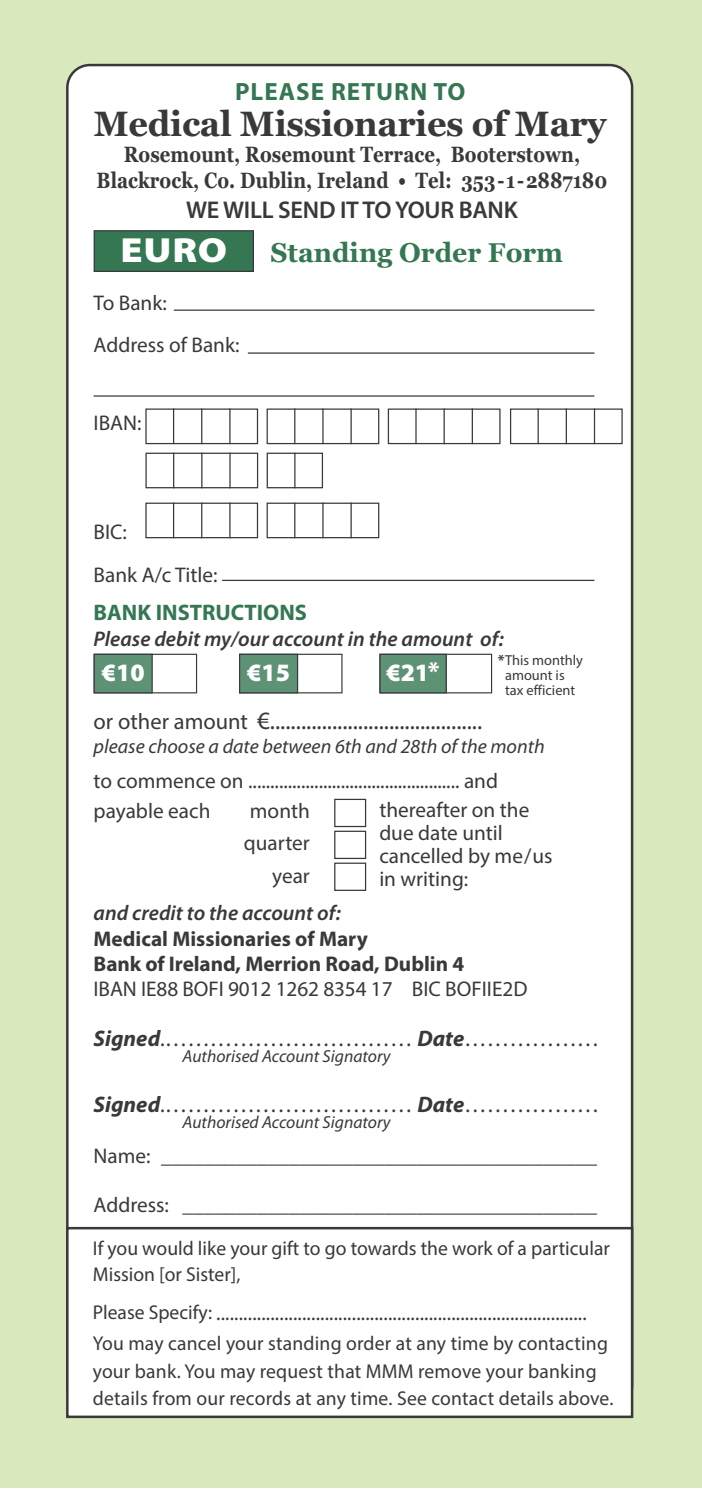
<style>
.page{position:relative;width:702px;height:1489px;background:#fff}
.page>*{position:absolute;margin:0;border:0;box-sizing:border-box;transform-origin:0 0}
.t1{font:700 35px "Georgia";letter-spacing:-.01em;color:#39383a}
.t2{font:900 35px "Myriad Pro";color:#fff;scale:1.15 1}
.t3{font:700 27px "Georgia";color:#357752}
.t4{font:25px "Myriad Pro";color:#39383a}
.t5{font:700 25px "Myriad Pro";letter-spacing:.04em;color:#357752}
.t6{font:900 25px "Myriad Pro";color:#fff}
.t7{font:600 24.25px "Myriad Pro";letter-spacing:-.01em;color:#39383a}
.t8{font:22.5px "Myriad Pro";color:#39383a}
.t9{font:700 22.5px "Myriad Pro";color:#357752}
.t10{font:700 22px/26.2px "Georgia";letter-spacing:.005em;color:#39383a;text-align:center;scale:.84 1}
.t11{font:21.25px/23px "Myriad Pro";color:#39383a}
.t12{font:italic 600 21.25px "Myriad Pro";color:#39383a}
.t13{font:700 21.25px/25px "Myriad Pro";color:#39383a}
.t14{font:20px/27.5px "Myriad Pro";letter-spacing:.01em;color:#39383a}
.t15{font:italic 20px "Myriad Pro";color:#39383a}
.t16{font:italic 17.5px "Myriad Pro";color:#39383a}
.t17{font:14.5px/15px "Myriad Pro";color:#39383a}
.s1{font-weight:700;font-size:15px}
.s2{font-size:22.5px}
.s3{font-weight:700;font-style:italic}
.s4{font-size:20px}
</style>
<div class="page">
<div style="left:0;top:0;width:702px;height:1487px;background:#d9e8bd"></div>
<div style="left:66px;top:64px;width:567px;height:1162px;background:#fff"></div>
<div style="left:67px;top:1228px;width:565px;height:188px;background:#fff"></div>
<div style="left:66px;top:1226px;width:567px;height:191px;border:2px solid #39383a"></div>
<div style="left:94px;top:231px;width:159px;height:40px;background:#357752"></div>
<div style="left:94px;top:230px;width:160px;height:42px;border:1px solid #39383a"></div>
<div style="left:94px;top:653px;width:103px;height:40px;border:1px solid #39383a"></div>
<div style="left:94px;top:654px;width:58px;height:38px;background:#5d9275"></div>
<div style="left:94px;top:653px;width:59px;height:40px;border:1px solid #39383a"></div>
<div style="left:239px;top:653px;width:103px;height:40px;border:1px solid #39383a"></div>
<div style="left:239px;top:654px;width:58px;height:38px;background:#5d9275"></div>
<div style="left:239px;top:653px;width:59px;height:40px;border:1px solid #39383a"></div>
<div style="left:379px;top:653px;width:113px;height:40px;border:1px solid #39383a"></div>
<div style="left:380px;top:654px;width:66px;height:38px;background:#5d9275"></div>
<div style="left:379px;top:653px;width:68px;height:40px;border:1px solid #39383a"></div>
<div style="left:334px;top:798px;width:32px;height:29px;border:1px solid #39383a"></div>
<div style="left:334px;top:830px;width:32px;height:29px;border:1px solid #39383a"></div>
<div style="left:334px;top:862px;width:32px;height:28px;border:1px solid #39383a"></div>
<div style="left:145px;top:408px;width:113px;height:36px;border:1px solid #39383a"></div>
<hr style="left:173px;top:408px;width:1px;height:36px;background:#39383a">
<hr style="left:201px;top:408px;width:1px;height:36px;background:#39383a">
<hr style="left:229px;top:408px;width:1px;height:36px;background:#39383a">
<div style="left:266px;top:408px;width:113px;height:36px;border:1px solid #39383a"></div>
<hr style="left:294px;top:408px;width:1px;height:36px;background:#39383a">
<hr style="left:322px;top:408px;width:1px;height:36px;background:#39383a">
<hr style="left:350px;top:408px;width:2px;height:36px;background:#39383a">
<div style="left:388px;top:408px;width:112px;height:36px;border:1px solid #39383a"></div>
<hr style="left:415px;top:408px;width:1px;height:36px;background:#39383a">
<hr style="left:443px;top:408px;width:2px;height:36px;background:#39383a">
<hr style="left:471px;top:408px;width:2px;height:36px;background:#39383a">
<div style="left:510px;top:408px;width:112px;height:36px;border:1px solid #39383a"></div>
<hr style="left:537px;top:408px;width:1px;height:36px;background:#39383a">
<hr style="left:565px;top:408px;width:2px;height:36px;background:#39383a">
<hr style="left:594px;top:408px;width:1px;height:36px;background:#39383a">
<div style="left:145px;top:452px;width:113px;height:36px;border:1px solid #39383a"></div>
<hr style="left:173px;top:452px;width:1px;height:36px;background:#39383a">
<hr style="left:201px;top:452px;width:1px;height:36px;background:#39383a">
<hr style="left:229px;top:452px;width:1px;height:36px;background:#39383a">
<div style="left:267px;top:452px;width:56px;height:36px;border:1px solid #39383a"></div>
<hr style="left:294px;top:452px;width:1px;height:36px;background:#39383a">
<div style="left:145px;top:502px;width:113px;height:36px;border:1px solid #39383a"></div>
<hr style="left:173px;top:502px;width:1px;height:36px;background:#39383a">
<hr style="left:201px;top:502px;width:1px;height:36px;background:#39383a">
<hr style="left:229px;top:502px;width:1px;height:36px;background:#39383a">
<div style="left:266px;top:502px;width:113px;height:36px;border:1px solid #39383a"></div>
<hr style="left:294px;top:502px;width:1px;height:36px;background:#39383a">
<hr style="left:322px;top:502px;width:1px;height:36px;background:#39383a">
<hr style="left:350px;top:502px;width:2px;height:36px;background:#39383a">
<hr style="left:174px;top:309px;width:420px;height:2px;background:#39383a">
<hr style="left:248px;top:352px;width:346px;height:2px;background:#39383a">
<hr style="left:94px;top:395px;width:500px;height:1px;background:#39383a">
<hr style="left:222px;top:579px;width:372px;height:2px;background:#39383a">
<p class="t5" style="left:235px;top:82px;width:232px">PLEASE RETURN TO</p>
<h1 class="t1" style="left:94px;top:103px;width:514px">Medical Missionaries of Mary</h1>
<p class="t10" style="left:97px;top:141px;width:609px">Rosemount, Rosemount Terrace, Booterstown,<br>Blackrock, Co. Dublin, Ireland • Tel: 353-1-2887180</p>
<p class="t7" style="left:186px;top:201px;width:333px">WE WILL SEND IT TO YOUR BANK</p>
<h1 class="t2" style="left:120px;top:237px;width:94px">EURO</h1>
<p class="t11" style="left:94px;top:283px;width:147px;line-height:42.5px">To Bank:<br>Address of Bank:</p>
<p class="t11" style="left:94px;top:413px;width:49px">IBAN:</p>
<p class="t3" style="left:270px;top:237px;width:294px">Standing Order Form</p>
<p class="t11" style="left:94px;top:511px;width:125px;line-height:43.5px">BIC:<br>Bank A/c Title:</p>
<p class="t9" style="left:94px;top:603px;width:215px">BANK INSTRUCTIONS</p>
<p class="t12" style="left:94px;top:630px;width:412px">Please debit my/our account in the amount of:</p>
<p class="t6" style="left:102px;top:663px;width:44px">€10</p>
<p class="t6" style="left:247px;top:663px;width:44px">€15</p>
<p class="t6" style="left:386px;top:663px;width:55px">€21*</p>
<p class="t17" style="left:505px;top:653px;width:79px;text-indent:-7px"><span class="s1">*</span>This monthly amount is tax efficient</p>
<p class="t4" style="left:94px;top:711px;width:390px"><span class="s2">or other amount</span> €.........................................</p>
<p class="t15" style="left:94px;top:738px;width:452px">please choose a date between 6th and 28th of the month</p>
<p class="t11" style="left:94px;top:767px;width:406px;line-height:30px">to commence on ................................................ and payable each</p>
<p class="t11" style="left:379px;top:800px;width:175px">thereafter on the due date until cancelled by me/us in writing:</p>
<p class="t11" style="left:244px;top:795px;width:67px;line-height:32.5px;text-align:right">month quarter year</p>
<p class="t12" style="left:94px;top:904px;width:249px">and credit to the account of:</p>
<p class="t13" style="left:94px;top:928px;width:372px">Medical Missionaries of Mary<br>Bank of Ireland, Merrion Road, Dublin 4</p>
<p class="t11" style="left:94px;top:979px;width:435px">IBAN IE88 BOFI 9012 1262 8354 17 BIC BOFIIE2D</p>
<p class="t8" style="left:94px;top:1030px;width:507px"><span class="s3">Signed</span>.…………………………… <span class="s3">Date</span>………………</p>
<p class="t16" style="left:182px;top:1049px;width:210px">Authorised Account Signatory</p>
<p class="t8" style="left:94px;top:1096px;width:507px"><span class="s3">Signed</span>.…………………………… <span class="s3">Date</span>………………</p>
<p class="t16" style="left:182px;top:1115px;width:210px">Authorised Account Signatory</p>
<p class="t11" style="left:94px;top:1145px;width:505px">Name: _________________________________________</p>
<p class="t11" style="left:94px;top:1194px;width:505px">Address: _______________________________________</p>
<p class="t14" style="left:93px;top:1236px;width:518px;line-height:26.2px">If you would like your gift to go towards the work of a particular<br>Mission [or Sister],</p>
<p class="t11" style="left:93px;top:1302px;width:495px"><span class="s4">Please Specify:</span> ..................................................................................</p>
<p class="t14" style="left:93px;top:1331px;width:522px">You may cancel your standing order at any time by contacting your bank. You may request that MMM remove your banking details from our records at any time. See contact details above.</p>
</div>
